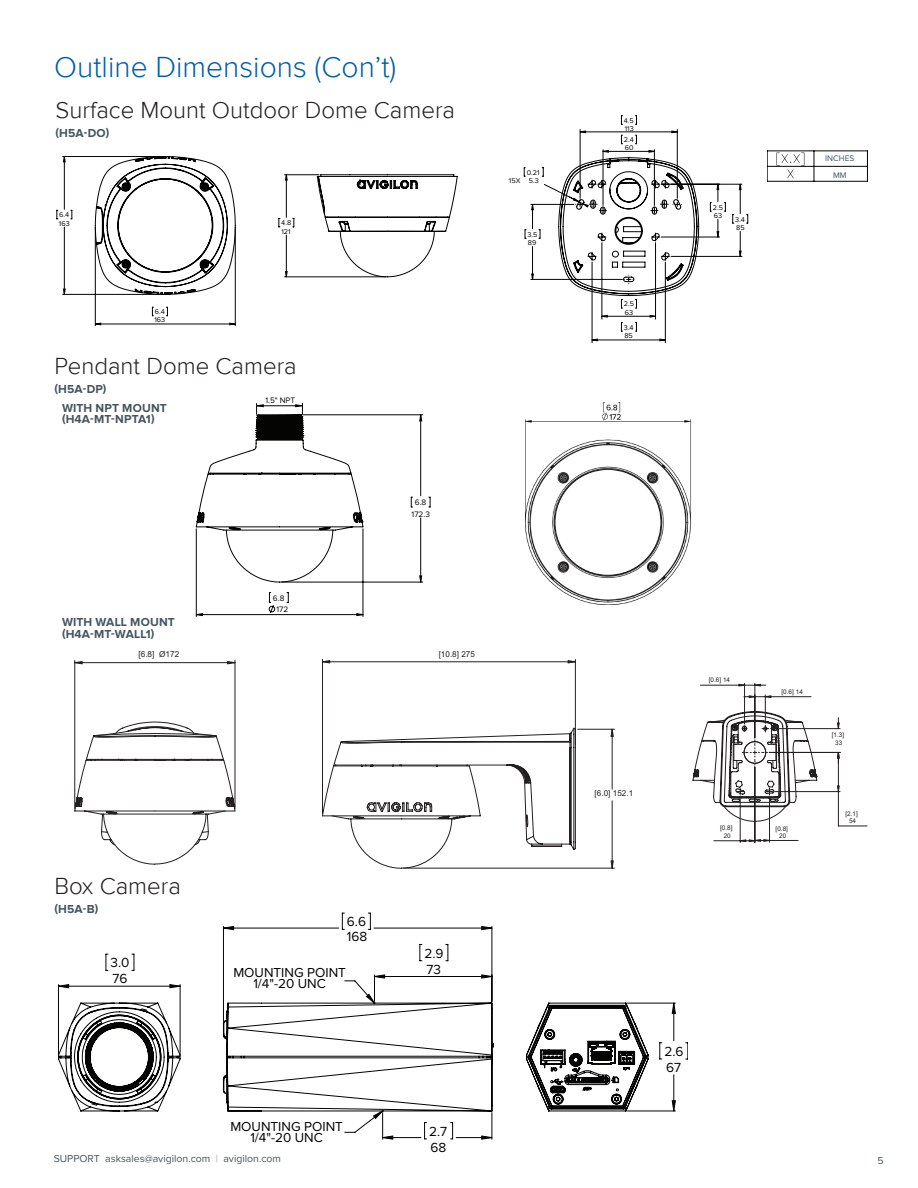
<style>
.page{position:relative;width:918px;height:1188px;background:#fff}
.page>*{position:absolute;margin:0;border:0;box-sizing:border-box;transform-origin:0 0}
.Headings{font:300 30px "Proxima Nova";color:#015dab}
.Outline_Dimensions_S{font:300 24px "Proxima Nova";color:#231f20}
.t1{font:13.65px/15.8px "Proxima Nova";color:#040503}
.t2{font:13.65px "Century Gothic";color:#040503}
.Callouts{font:13.5px "Proxima Nova";color:#000}
.Spec_Heading{font:700 12px "Proxima Nova";letter-spacing:.015em;color:#45555f}
.t3{font:10.5px "Proxima Nova";color:#455560}
.Callouts-2{font:8.4px "Proxima Nova";color:#45555f}
.t4{font:8.25px "Proxima Nova";color:#040503}
.t5{font:8.25px "Arial";color:#231f20}
.t6{font:8.1px "Arial";letter-spacing:.005em;color:#231f20}
.t7{font:7.2px/8.2px "Proxima Nova";color:#040503}
.t8{font:6.3px/7.6px "Arial";letter-spacing:.005em;color:#231f20;text-align:center}
.s1{color:#a2aaaf}
</style>
<div class="page">
<svg style="left:777px;top:153px;width:27px;height:25px"></svg>
<hr style="left:767px;top:151px;width:1px;height:30px;background:#040503">
<hr style="left:767px;top:181px;width:100px;height:1px;background:#040503">
<hr style="left:867px;top:151px;width:1px;height:30px;background:#040503">
<hr style="left:767px;top:151px;width:100px;height:1px;background:#040503">
<hr style="left:814px;top:151px;width:1px;height:30px;background:#040503">
<hr style="left:767px;top:166px;width:100px;height:1px;background:#040503">
<svg style="left:57px;top:156px;width:179px;height:170px"></svg>
<hr style="left:285px;top:174px;width:34px;height:1px;background:#040503">
<hr style="left:285px;top:277px;width:101px;height:1px;background:#040503">
<svg style="left:279px;top:174px;width:16px;height:103px"></svg>
<svg style="left:317px;top:174px;width:141px;height:103px"></svg>
<svg style="left:532px;top:131px;width:209px;height:210px"></svg>
<svg style="left:558px;top:157px;width:141px;height:139px"></svg>
<svg style="left:429px;top:497px;width:2px;height:11px"></svg>
<hr style="left:303px;top:415px;width:120px;height:1px;background:#040503">
<hr style="left:282px;top:582px;width:141px;height:1px;background:#040503">
<hr style="left:363px;top:529px;width:1px;height:88px;background:#040503">
<hr style="left:196px;top:529px;width:1px;height:88px;background:#040503">
<svg style="left:196px;top:415px;width:226px;height:201px"></svg>
<svg style="left:196px;top:403px;width:168px;height:180px"></svg>
<img style="left:526px;top:402px;width:166px;height:202px">
<svg style="left:75px;top:722px;width:160px;height:142px"></svg>
<hr style="left:75px;top:660px;width:1px;height:149px;background:#231f20">
<hr style="left:235px;top:660px;width:1px;height:149px;background:#231f20">
<hr style="left:75px;top:662px;width:160px;height:1px;background:#231f20">
<svg style="left:74px;top:661px;width:9px;height:3px"></svg>
<svg style="left:227px;top:661px;width:8px;height:3px"></svg>
<svg style="left:322px;top:728px;width:254px;height:140px"></svg>
<hr style="left:575px;top:659px;width:1px;height:86px;background:#231f20">
<hr style="left:322px;top:659px;width:1px;height:155px;background:#231f20">
<hr style="left:323px;top:662px;width:252px;height:1px;background:#231f20">
<hr style="left:404px;top:868px;width:210px;height:1px;background:#231f20">
<hr style="left:578px;top:729px;width:36px;height:1px;background:#231f20">
<hr style="left:612px;top:801px;width:1px;height:67px;background:#231f20">
<hr style="left:612px;top:729px;width:1px;height:60px;background:#231f20">
<svg style="left:568px;top:660px;width:8px;height:3px"></svg>
<svg style="left:323px;top:660px;width:7px;height:3px"></svg>
<svg style="left:611px;top:860px;width:3px;height:8px"></svg>
<svg style="left:611px;top:729px;width:3px;height:8px"></svg>
<hr style="left:771px;top:728px;width:69px;height:1px;background:#231f20">
<hr style="left:838px;top:792px;width:1px;height:34px;background:#231f20">
<hr style="left:769px;top:752px;width:71px;height:1px;background:#231f20">
<hr style="left:838px;top:752px;width:1px;height:40px;background:#231f20">
<svg style="left:838px;top:826px;width:29px;height:1px"></svg>
<hr style="left:775px;top:791px;width:65px;height:1px;background:#231f20">
<hr style="left:769px;top:797px;width:1px;height:45px;background:#231f20">
<hr style="left:755px;top:683px;width:1px;height:55px;background:#231f20">
<hr style="left:744px;top:683px;width:1px;height:41px;background:#231f20">
<hr style="left:740px;top:797px;width:1px;height:46px;background:#231f20">
<hr style="left:755px;top:767px;width:1px;height:76px;background:#231f20">
<hr style="left:700px;top:685px;width:45px;height:1px;background:#231f20">
<svg style="left:837px;top:718px;width:3px;height:11px"></svg>
<svg style="left:837px;top:753px;width:3px;height:10px"></svg>
<svg style="left:739px;top:684px;width:27px;height:2px"></svg>
<svg style="left:714px;top:839px;width:84px;height:3px"></svg>
<svg style="left:693px;top:695px;width:124px;height:127px"></svg>
<svg style="left:367px;top:1112px;width:125px;height:27px"></svg>
<svg style="left:59px;top:926px;width:616px;height:185px"></svg>
<svg style="left:59px;top:1003px;width:590px;height:109px"></svg>
<div style="left:272px;top:974px;width:72px;height:14px;background:#fff"></div>
<p class="Headings" style="left:54px;top:50px;width:344px">Outline Dimensions (Con’t)</p>
<p class="Outline_Dimensions_S" style="left:56px;top:96px;width:401px">Surface Mount Outdoor Dome Camera</p>
<p class="Spec_Heading" style="left:56px;top:126px;width:55px">(H5A-DO)</p>
<p class="t7" style="left:59px;top:211px;width:12px">6.4<br>163</p>
<p class="t7" style="left:155px;top:308px;width:12px">6.4<br>163</p>
<p class="t7" style="left:281px;top:219px;width:11px">4.8<br>121</p>
<p class="Outline_Dimensions_S" style="left:54px;top:352px;width:244px">Pendant Dome Camera</p>
<p class="Spec_Heading" style="left:54px;top:382px;width:54px">(H5A-DP)</p>
<p class="Spec_Heading" style="left:62px;top:401px;width:106px">WITH NPT MOUNT</p>
<p class="Spec_Heading" style="left:62px;top:412px;width:94px">(H4A-MT-NPTA1)</p>
<p class="Spec_Heading" style="left:62px;top:615px;width:114px">WITH WALL MOUNT</p>
<p class="Spec_Heading" style="left:62px;top:627px;width:94px">(H4A-MT-WALL1)</p>
<p class="t4" style="left:265px;top:396px;width:31px">1.5" NPT</p>
<p class="t4" style="left:273px;top:593px;width:13px">6.8</p>
<p class="t4" style="left:276px;top:605px;width:13px">172</p>
<p class="t4" style="left:415px;top:498px;width:13px">6.8</p>
<p class="t4" style="left:412px;top:509px;width:20px">172.3</p>
<p class="t5" style="left:138px;top:649px;width:42px">[6.8] Ø172</p>
<p class="t6" style="left:439px;top:649px;width:38px">[10.8] 275</p>
<p class="t7" style="left:509px;top:176px;width:13px">15X</p>
<p class="t7" style="left:527px;top:168px;width:14px">0.21<br>5.3</p>
<p class="t7" style="left:528px;top:230px;width:11px">3.5<br>89</p>
<p class="Outline_Dimensions_S" style="left:54px;top:872px;width:128px">Box Camera</p>
<p class="Spec_Heading" style="left:54px;top:902px;width:45px">(H5A-B)</p>
<p class="t1" style="left:347px;top:915px;width:22px;line-height:14.5px">6.6<br>168</p>
<p class="t1" style="left:111px;top:955px;width:20px">3.0<br>76</p>
<p class="Callouts" style="left:233px;top:963px;width:114px">MOUNTING POINT</p>
<p class="t2" style="left:270px;top:972px;width:76px">1/4-20 UNC</p>
<p class="Callouts" style="left:253px;top:974px;width:74px">1/4"-20 UNC</p>
<p class="Callouts" style="left:230px;top:1116px;width:114px">MOUNTING POINT</p>
<p class="Callouts" style="left:250px;top:1127px;width:74px">1/4"-20 UNC</p>
<p class="t2" style="left:270px;top:1123px;width:76px">1/4-20 UNC</p>
<p class="t1" style="left:424px;top:946px;width:21px">2.9<br>73</p>
<p class="t1" style="left:429px;top:1124px;width:20px">2.7<br>68</p>
<p class="t7" style="left:624px;top:116px;width:11px">4.5<br>113</p>
<p class="t7" style="left:624px;top:136px;width:11px">2.4<br>60</p>
<p class="t7" style="left:624px;top:300px;width:12px">2.5<br>63</p>
<p class="t7" style="left:624px;top:323px;width:11px">3.4<br>85</p>
<p class="t7" style="left:713px;top:203px;width:12px">2.5<br>63</p>
<p class="t7" style="left:735px;top:215px;width:11px">3.4<br>85</p>
<p class="Callouts-2" style="left:825px;top:152px;width:31px">INCHES</p>
<p class="Callouts-2" style="left:833px;top:169px;width:15px">MM</p>
<p class="t6" style="left:595px;top:788px;width:40px">[6.0] 152.1</p>
<p class="t8" style="left:709px;top:676px;width:23px">[0.6] 14</p>
<p class="t8" style="left:782px;top:688px;width:23px">[0.6] 14</p>
<p class="t8" style="left:720px;top:824px;width:14px">[0.8]<br>20</p>
<p class="t8" style="left:776px;top:825px;width:14px">[0.8]<br>20</p>
<p class="t8" style="left:832px;top:731px;width:14px">[1.3]<br>33</p>
<p class="t8" style="left:846px;top:810px;width:14px">[2.1]<br>54</p>
<p class="t1" style="left:664px;top:1044px;width:21px">2.6<br>67</p>
<p class="t3" style="left:54px;top:1151px;width:229px">SUPPORT asksales@avigilon.com <span class="s1">|</span> avigilon.com</p>
<p class="t3" style="left:878px;top:1152px;width:8px">5</p>
</div>
